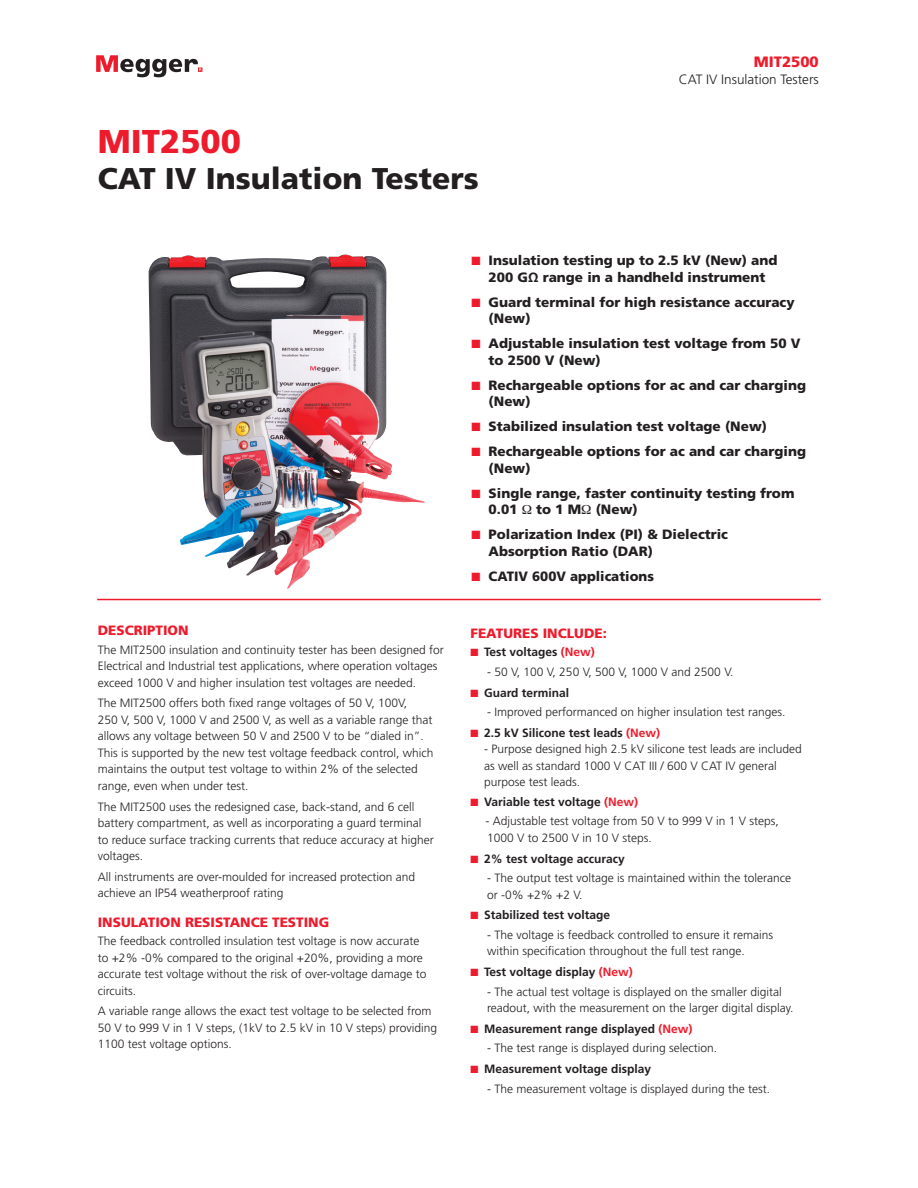
<style>
.page{position:relative;width:918px;height:1188px;background:#fff}
.page>*{position:absolute;margin:0;border:0;box-sizing:border-box;transform-origin:0 0}
.t1{font:900 33px "Frutiger LT Std";color:#ee1b2c}
.t2{font:900 30px "Frutiger LT Std";color:#231f20}
.t3{font:900 15px "Frutiger LT Std";color:#ee1b2c}
.t4{font:900 13.5px/16.5px "Frutiger LT Std";color:#231f20}
.t5{font:900 13.5px "Frutiger LT Std";color:#ee1b2c}
.t6{font:300 13.5px "Frutiger LT Std";color:#231f20}
.t7{font:300 12px/16.5px "Frutiger LT Std";color:#231f20}
.t8{font:700 12px "Frutiger LT Std";color:#231f20}
.s1{color:#ee1b2c}
</style>
<div class="page">
<hr style="left:97px;top:599px;width:724px;height:1px;background:#ee1b2c">
<svg style="left:96px;top:55px;width:106px;height:22px"></svg>
<img style="left:149px;top:255px;width:190px;height:334px">
<h1 class="t1" style="left:98px;top:122px;width:145px">MIT2500</h1>
<h2 class="t2" style="left:98px;top:161px;width:382px">CAT IV Insulation Testers</h2>
<p class="t3" style="left:754px;top:52px;width:67px">MIT2500</p>
<p class="t6" style="left:679px;top:71px;width:142px">CAT IV Insulation Testers</p>
<p class="t5" style="left:98px;top:622px;width:92px">DESCRIPTION</p>
<p class="t7" style="left:98px;top:641px;width:348px">The MIT2500 insulation and continuity tester has been designed for<br>Electrical and Industrial test applications, where operation voltages exceed 1000 V and higher insulation test voltages are needed.</p>
<p class="t7" style="left:98px;top:695px;width:337px">The MIT2500 offers both fixed range voltages of 50 V, 100V,<br>250 V, 500 V, 1000 V and 2500 V, as well as a variable range that allows any voltage between 50 V and 2500 V to be “dialed in”.<br>This is supported by the new test voltage feedback control, which maintains the output test voltage to within 2% of the selected range, even when under test.</p>
<p class="t7" style="left:98px;top:798px;width:338px">The MIT2500 uses the redesigned case, back-stand, and 6 cell battery compartment, as well as incorporating a guard terminal to reduce surface tracking currents that reduce accuracy at higher voltages.</p>
<p class="t7" style="left:98px;top:869px;width:319px">All instruments are over-moulded for increased protection and achieve an IP54 weatherproof rating</p>
<p class="t5" style="left:98px;top:914px;width:233px">INSULATION RESISTANCE TESTING</p>
<p class="t7" style="left:98px;top:933px;width:330px">The feedback controlled insulation test voltage is now accurate to +2% -0% compared to the original +20%, providing a more accurate test voltage without the risk of over-voltage damage to circuits.</p>
<p class="t7" style="left:98px;top:1003px;width:341px">A variable range allows the exact test voltage to be selected from<br>50 V to 999 V in 1 V steps, (1kV to 2.5 kV in 10 V steps) providing<br>1100 test voltage options.</p>
<p class="t4" style="left:472px;top:252px;width:307px;text-align:center"><span class="s1">■</span> Insulation testing up to 2.5 kV (New) and<br>200 GΩ range in a handheld instrument</p>
<p class="t4" style="left:489px;top:294px;width:307px;text-indent:-17px"><span class="s1">■</span> Guard terminal for high resistance accuracy (New)</p>
<p class="t4" style="left:489px;top:335px;width:313px;text-indent:-17px"><span class="s1">■</span> Adjustable insulation test voltage from 50 V to 2500 V (New)</p>
<p class="t4" style="left:489px;top:377px;width:319px;text-indent:-17px"><span class="s1">■</span> Rechargeable options for ac and car charging (New)</p>
<p class="t4" style="left:472px;top:418px;width:297px"><span class="s1">■</span> Stabilized insulation test voltage (New)</p>
<p class="t4" style="left:489px;top:443px;width:319px;text-indent:-17px"><span class="s1">■</span> Rechargeable options for ac and car charging (New)</p>
<p class="t4" style="left:489px;top:485px;width:307px;text-indent:-17px"><span class="s1">■</span> Single range, faster continuity testing from<br>0.01</p>
<p class="t4" style="left:536px;top:501px;width:103px">to 1 M (New)</p>
<p class="t4" style="left:489px;top:526px;width:241px;text-indent:-17px"><span class="s1">■</span> Polarization Index (PI) &amp; Dielectric<br>Absorption Ratio (DAR)</p>
<p class="t4" style="left:472px;top:568px;width:184px"><span class="s1">■</span> CATIV 600V applications</p>
<p class="t5" style="left:471px;top:625px;width:138px">FEATURES INCLUDE:</p>
<p class="t8" style="left:471px;top:645px;width:126px"><span class="s1">■</span> Test voltages <span class="s1">(New)</span></p>
<p class="t7" style="left:487px;top:664px;width:248px">- 50 V, 100 V, 250 V, 500 V, 1000 V and 2500 V.</p>
<p class="t8" style="left:471px;top:685px;width:100px"><span class="s1">■</span> Guard terminal</p>
<p class="t7" style="left:487px;top:704px;width:300px">- Improved performanced on higher insulation test ranges.</p>
<p class="t8" style="left:471px;top:726px;width:191px"><span class="s1">■</span> 2.5 kV Silicone test leads <span class="s1">(New)</span></p>
<p class="t7" style="left:484px;top:741px;width:319px">- Purpose designed high 2.5 kV silicone test leads are included as well as standard 1000 V CAT III / 600 V CAT IV general purpose test leads.</p>
<p class="t8" style="left:471px;top:795px;width:169px"><span class="s1">■</span> Variable test voltage <span class="s1">(New)</span></p>
<p class="t7" style="left:486px;top:813px;width:295px">- Adjustable test voltage from 50 V to 999 V in 1 V steps,<br>1000 V to 2500 V in 10 V steps.</p>
<p class="t8" style="left:471px;top:851px;width:156px"><span class="s1">■</span> 2% test voltage accuracy</p>
<p class="t7" style="left:487px;top:870px;width:306px">- The output test voltage is maintained within the tolerance or -0% +2% +2 V.</p>
<p class="t8" style="left:471px;top:908px;width:141px"><span class="s1">■</span> Stabilized test voltage</p>
<p class="t7" style="left:487px;top:927px;width:288px">- The voltage is feedback controlled to ensure it remains within specification throughout the full test range.</p>
<p class="t8" style="left:471px;top:965px;width:164px"><span class="s1">■</span> Test voltage display <span class="s1">(New)</span></p>
<p class="t7" style="left:487px;top:983px;width:308px">- The actual test voltage is displayed on the smaller digital readout, with the measurement on the larger digital display.</p>
<p class="t8" style="left:471px;top:1022px;width:223px"><span class="s1">■</span> Measurement range displayed <span class="s1">(New)</span></p>
<p class="t7" style="left:487px;top:1040px;width:232px">- The test range is displayed during selection.</p>
<p class="t8" style="left:471px;top:1062px;width:182px"><span class="s1">■</span> Measurement voltage display</p>
<p class="t7" style="left:487px;top:1080px;width:285px">- The measurement voltage is displayed during the test.</p>
</div>
